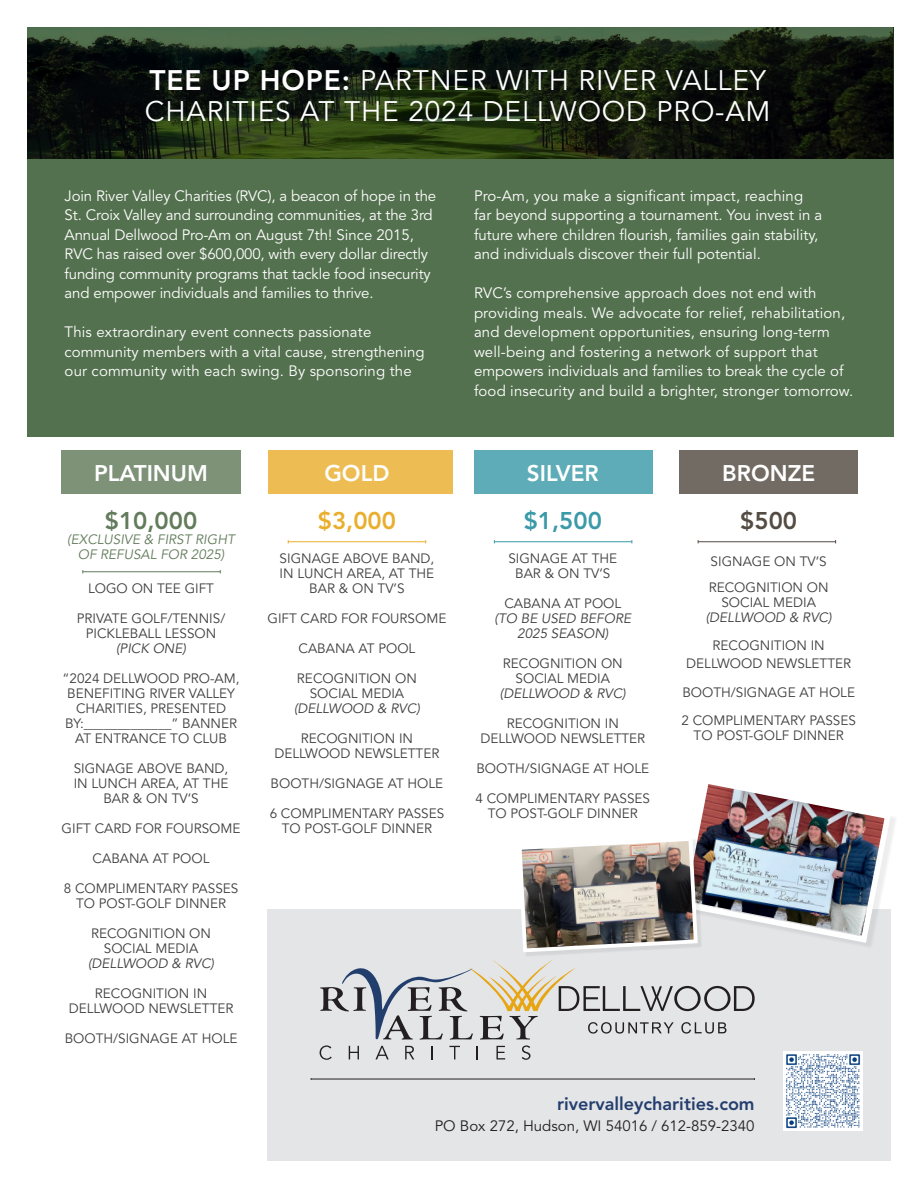
<style>
.page{position:relative;width:918px;height:1188px;background:#fff}
.page>*{position:absolute;margin:0;border:0;box-sizing:border-box;transform-origin:0 0}
.t1{font:28.05px/31.2px "Avenir LT Std";letter-spacing:.03em;color:#fff}
.t2{font:800 24px "Avenir LT Std";color:#627b5b}
.t3{font:800 24px "Avenir LT Std";color:#eaae2d}
.t4{font:800 24px "Avenir LT Std";color:#3b9aa8}
.t5{font:800 24px "Avenir LT Std";color:#544b43}
.t6{font:800 22.5px "Avenir LT Std";color:#fff}
.t7{font:800 18px "Avenir LT Std";color:#243e6d}
.t8{font:15px/19.5px "Avenir LT Std";color:#fff}
.t9{font:15px "Avenir LT Std";color:#231f20}
.t10{font:13.5px/15px "Avenir LT Std";color:#3e3e3f;text-align:center}
.t11{font:italic 13.5px/15px "Avenir LT Std";color:#627b5b;text-align:center}
.t12{font:italic 13.5px/15px "Avenir LT Std";color:#3e3e3f;text-align:center}
.s1{font-weight:800}
.s2{font-style:italic}
.s3{font-style:normal}
</style>
<div class="page">
<svg style="left:27px;top:27px;width:866px;height:410px;background:#41593c"></svg>
<div style="left:268px;top:909px;width:623px;height:252px;background:#e4e5e7"></div>
<div style="left:61px;top:450px;width:180px;height:44px;background:#7e9278"></div>
<div style="left:268px;top:450px;width:185px;height:44px;background:#edbc52"></div>
<div style="left:474px;top:450px;width:178px;height:44px;background:#5eacb7"></div>
<div style="left:679px;top:450px;width:179px;height:44px;background:#726b64"></div>
<svg style="left:320px;top:960px;width:435px;height:100px"></svg>
<hr style="left:311px;top:1079px;width:443px;height:1px;background:#231f20">
<hr style="left:83px;top:571px;width:137px;height:1px;background:#627b5b">
<hr style="left:288px;top:541px;width:138px;height:1px;background:#eaae2d">
<hr style="left:494px;top:541px;width:138px;height:1px;background:#3b9aa8">
<hr style="left:698px;top:541px;width:138px;height:1px;background:#544b43">
<img style="left:783px;top:1051px;width:79px;height:80px">
<div style="left:519px;top:839px;width:183px;height:118px;background:#231f20;opacity:.08"></div>
<img style="left:519px;top:784px;width:375px;height:170px">
<p class="t1" style="left:145px;top:66px;width:627px"><span class="s1">TEE UP HOPE:</span> PARTNER WITH RIVER VALLEY<br>CHARITIES AT THE 2024 DELLWOOD PRO-AM</p>
<p class="t8" style="left:65px;top:186px;width:373px">Join River Valley Charities (RVC), a beacon of hope in the St. Croix Valley and surrounding communities, at the 3rd Annual Dellwood Pro-Am on August 7th! Since 2015, RVC has raised over $600,000, with every dollar directly funding community programs that tackle food insecurity and empower individuals and families to thrive.</p>
<p class="t8" style="left:65px;top:323px;width:361px">This extraordinary event connects passionate community members with a vital cause, strengthening our community with each swing. By sponsoring the</p>
<p class="t6" style="left:94px;top:459px;width:115px">PLATINUM</p>
<p class="t2" style="left:105px;top:506px;width:94px">$10,000</p>
<p class="t11" style="left:67px;top:532px;width:169px">(EXCLUSIVE &amp; FIRST RIGHT<br>OF REFUSAL FOR 2025)</p>
<p class="t10" style="left:88px;top:581px;width:127px">LOGO ON TEE GIFT</p>
<p class="t10" style="left:77px;top:611px;width:150px">PRIVATE GOLF/TENNIS/<br>PICKLEBALL LESSON <span class="s2">(PICK ONE)</span></p>
<p class="t10" style="left:63px;top:671px;width:179px">“2024 DELLWOOD PRO-AM,<br>BENEFITING RIVER VALLEY<br>CHARITIES, PRESENTED<br>BY:_____________” BANNER<br>AT ENTRANCE TO CLUB</p>
<p class="t10" style="left:74px;top:761px;width:156px">SIGNAGE ABOVE BAND,<br>IN LUNCH AREA, AT THE<br>BAR &amp; ON TV’S</p>
<p class="t10" style="left:62px;top:821px;width:180px">GIFT CARD FOR FOURSOME</p>
<p class="t10" style="left:93px;top:851px;width:118px">CABANA AT POOL</p>
<p class="t10" style="left:64px;top:881px;width:176px">8 COMPLIMENTARY PASSES<br>TO POST-GOLF DINNER</p>
<p class="t10" style="left:88px;top:926px;width:127px">RECOGNITION ON<br>SOCIAL MEDIA <span class="s2">(DELLWOOD &amp; RVC)</span></p>
<p class="t10" style="left:69px;top:986px;width:166px">RECOGNITION IN<br>DELLWOOD NEWSLETTER</p>
<p class="t10" style="left:65px;top:1031px;width:174px">BOOTH/SIGNAGE AT HOLE</p>
<p class="t6" style="left:324px;top:459px;width:67px">GOLD</p>
<p class="t3" style="left:318px;top:506px;width:80px">$3,000</p>
<p class="t10" style="left:280px;top:551px;width:156px">SIGNAGE ABOVE BAND,<br>IN LUNCH AREA, AT THE<br>BAR &amp; ON TV’S</p>
<p class="t10" style="left:268px;top:611px;width:180px">GIFT CARD FOR FOURSOME</p>
<p class="t10" style="left:299px;top:641px;width:118px">CABANA AT POOL</p>
<p class="t10" style="left:294px;top:671px;width:127px">RECOGNITION ON<br>SOCIAL MEDIA <span class="s2">(DELLWOOD &amp; RVC)</span></p>
<p class="t10" style="left:275px;top:731px;width:166px">RECOGNITION IN<br>DELLWOOD NEWSLETTER</p>
<p class="t10" style="left:271px;top:776px;width:174px">BOOTH/SIGNAGE AT HOLE</p>
<p class="t10" style="left:270px;top:806px;width:176px">6 COMPLIMENTARY PASSES<br>TO POST-GOLF DINNER</p>
<p class="t8" style="left:474px;top:186px;width:350px">Pro-Am, you make a significant impact, reaching far beyond supporting a tournament. You invest in a future where children flourish, families gain stability, and individuals discover their full potential.</p>
<p class="t8" style="left:474px;top:284px;width:381px">RVC’s comprehensive approach does not end with providing meals. We advocate for relief, rehabilitation, and development opportunities, ensuring long-term well-being and fostering a network of support that empowers individuals and families to break the cycle of food insecurity and build a brighter, stronger tomorrow.</p>
<p class="t6" style="left:527px;top:459px;width:73px">SILVER</p>
<p class="t4" style="left:524px;top:506px;width:80px">$1,500</p>
<p class="t10" style="left:508px;top:551px;width:110px">SIGNAGE AT THE<br>BAR &amp; ON TV’S</p>
<p class="t12" style="left:495px;top:596px;width:138px"><span class="s3">CABANA AT POOL </span>(TO BE USED BEFORE<br>2025 SEASON)</p>
<p class="t10" style="left:500px;top:656px;width:127px">RECOGNITION ON<br>SOCIAL MEDIA <span class="s2">(DELLWOOD &amp; RVC)</span></p>
<p class="t10" style="left:480px;top:716px;width:166px">RECOGNITION IN<br>DELLWOOD NEWSLETTER</p>
<p class="t10" style="left:476px;top:761px;width:174px">BOOTH/SIGNAGE AT HOLE</p>
<p class="t10" style="left:476px;top:791px;width:176px">4 COMPLIMENTARY PASSES<br>TO POST-GOLF DINNER</p>
<p class="t6" style="left:722px;top:459px;width:94px">BRONZE</p>
<p class="t5" style="left:740px;top:506px;width:58px">$500</p>
<p class="t10" style="left:711px;top:554px;width:118px">SIGNAGE ON TV’S</p>
<p class="t10" style="left:706px;top:580px;width:127px">RECOGNITION ON<br>SOCIAL MEDIA <span class="s2">(DELLWOOD &amp; RVC)</span></p>
<p class="t10" style="left:686px;top:637px;width:166px;line-height:18px">RECOGNITION IN<br>DELLWOOD NEWSLETTER</p>
<p class="t10" style="left:682px;top:685px;width:174px">BOOTH/SIGNAGE AT HOLE</p>
<p class="t10" style="left:681px;top:713px;width:176px">2 COMPLIMENTARY PASSES<br>TO POST-GOLF DINNER</p>
<p class="t7" style="left:557px;top:1093px;width:199px">rivervalleycharities.com</p>
<p class="t9" style="left:435px;top:1117px;width:321px">PO Box 272, Hudson, WI 54016 / 612-859-2340</p>
</div>
